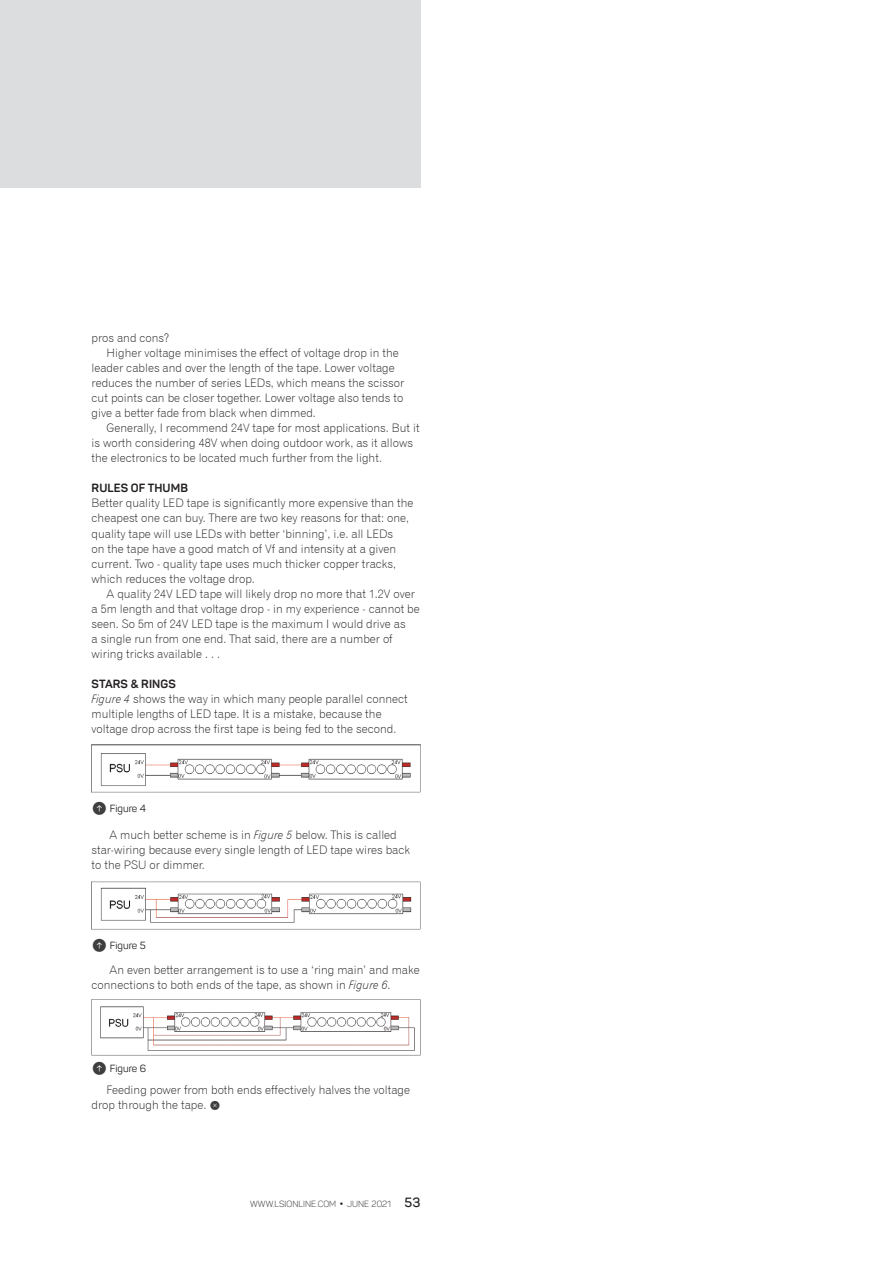
<style>
.page{position:relative;width:893px;height:1263px;background:#fff}
.page>*{position:absolute;margin:0;border:0;box-sizing:border-box;transform-origin:0 0}
.t1{font:11.7px/15px "Gothic 720 BT Light B";color:#231f20}
.t2{font:700 11.7px "Panton";letter-spacing:.01em;color:#231f20}
.t3{font:10.35px "Panton";color:#231f20}
.t4{font:300 8.85px "Panton";letter-spacing:.01em;color:#231f20}
.s1{font-family:"Panton";font-weight:700}
.s2{font-family:"Gothic 720 BT Light Italic B"}
.s3{font-weight:800}
.s4{font-weight:600;font-size:13.2px}
</style>
<div class="page">
<div style="left:0;top:0;width:420px;height:187px;background:#dcdddf"></div>
<svg style="left:92px;top:745px;width:328px;height:47px"></svg>
<svg style="left:92px;top:882px;width:328px;height:47px"></svg>
<svg style="left:92px;top:999px;width:328px;height:56px"></svg>
<p class="t1" style="left:92px;top:330px;width:79px">pros and cons?</p>
<p class="t1" style="left:107px;top:345px;width:294px">Higher voltage minimises the effect of voltage drop in the</p>
<p class="t1" style="left:92px;top:360px;width:305px">leader cables and over the length of the tape. Lower voltage</p>
<p class="t1" style="left:92px;top:375px;width:314px">reduces the number of series LEDs, which means the scissor</p>
<p class="t1" style="left:92px;top:390px;width:313px">cut points can be closer together. Lower voltage also tends to</p>
<p class="t1" style="left:92px;top:405px;width:226px">give a better fade from black when dimmed.</p>
<p class="t1" style="left:107px;top:420px;width:315px">Generally, I recommend 24V tape for most applications. But it</p>
<p class="t1" style="left:92px;top:435px;width:323px">is worth considering 48V when doing outdoor work, as it allows</p>
<p class="t1" style="left:92px;top:450px;width:292px">the electronics to be located much further from the light.</p>
<p class="t2" style="left:92px;top:481px;width:98px">RULES OF THUMB</p>
<p class="t1" style="left:92px;top:496px;width:324px">Better quality LED tape is significantly more expensive than the</p>
<p class="t1" style="left:92px;top:511px;width:319px">cheapest one can buy. There are two key reasons for that: one,</p>
<p class="t1" style="left:92px;top:526px;width:303px">quality tape will use LEDs with better ‘binning’, i.e. all LEDs</p>
<p class="t1" style="left:92px;top:541px;width:306px">on the tape have a good match of Vf and intensity at a given</p>
<p class="t1" style="left:92px;top:556px;width:306px">current. Two - quality tape uses much thicker copper tracks,</p>
<p class="t1" style="left:92px;top:571px;width:165px">which reduces the voltage drop.</p>
<p class="t1" style="left:107px;top:586px;width:310px">A quality 24V LED tape will likely drop no more that 1.2V over</p>
<p class="t1" style="left:92px;top:601px;width:330px">a 5m length and that voltage drop - in my experience - cannot be</p>
<p class="t1" style="left:92px;top:616px;width:316px">seen. So 5m of 24V LED tape is the maximum I would drive as</p>
<p class="t1" style="left:92px;top:631px;width:303px">a single run from one end. That said, there are a number of</p>
<p class="t1" style="left:92px;top:646px;width:130px">wiring tricks available . . .</p>
<p class="t1" style="left:92px;top:676px;width:318px"><span class="s1">STARS &amp; RINGS<br></span><span class="s2">Figure 4</span> shows the way in which many people parallel connect multiple lengths of LED tape. It is a mistake, because the voltage drop across the first tape is being fed to the second.</p>
<p class="t3" style="left:110px;top:802px;width:38px">Figure 4</p>
<p class="t1" style="left:92px;top:827px;width:320px;text-indent:18px">A much better scheme is in <span class="s2">Figure 5</span> below. This is called star-wiring because every single length of LED tape wires back to the PSU or dimmer.</p>
<p class="t3" style="left:110px;top:939px;width:37px">Figure 5</p>
<p class="t1" style="left:92px;top:962px;width:330px;text-indent:18px">An even better arrangement is to use a ‘ring main’ and make connections to both ends of the tape, as shown in <span class="s2">Figure 6</span>.</p>
<p class="t3" style="left:110px;top:1062px;width:38px">Figure 6</p>
<p class="t1" style="left:92px;top:1082px;width:320px;text-indent:15px">Feeding power from both ends effectively halves the voltage drop through the tape.</p>
<p class="t4" style="left:250px;top:1198px;width:172px">WWW.LSIONLINE.COM <span class="s3">•</span> JUNE 2021 <span class="s4">53</span></p>
</div>
